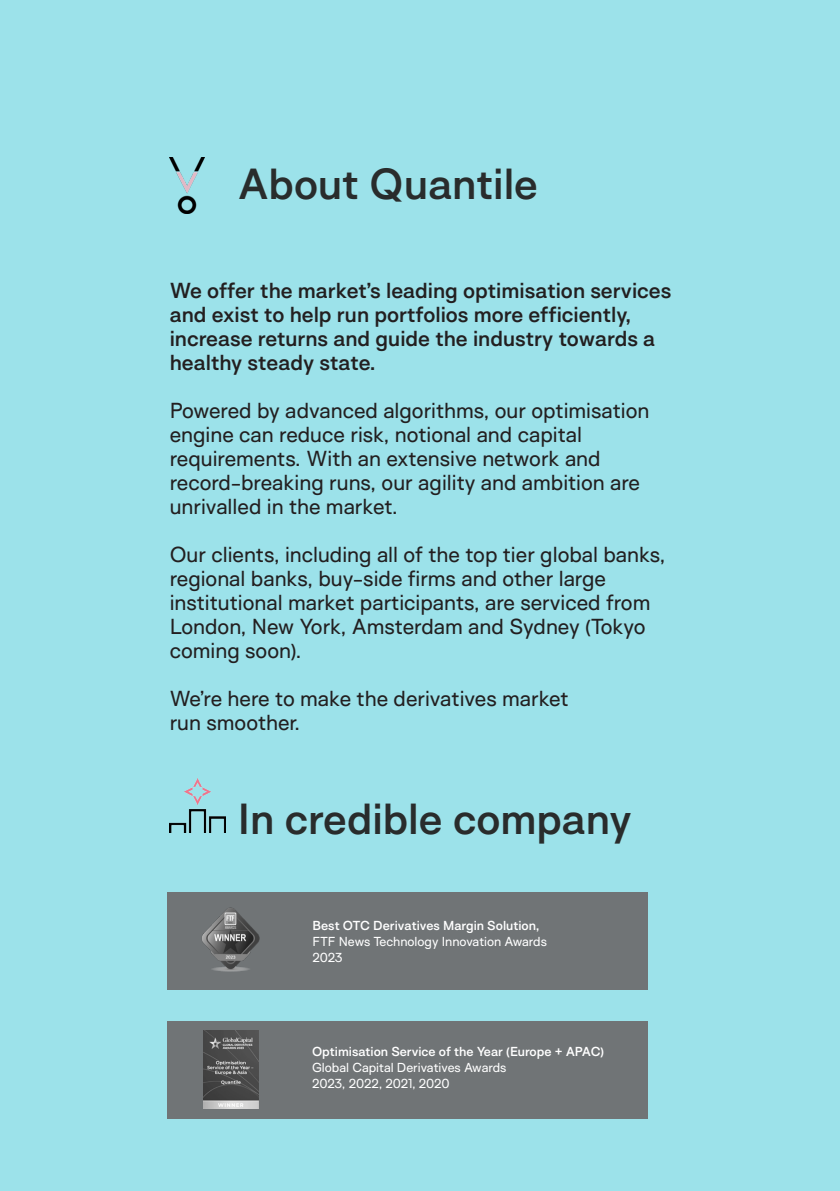
<style>
.page{position:relative;width:840px;height:1191px;background:#fff}
.page>*{position:absolute;margin:0;border:0;box-sizing:border-box;transform-origin:0 0}
.Page_Heading_-_Pink{font:600 40px "Surt Normal";color:#292c2c}
.t1{font:20px/24px "Surt Normal";color:#231f20}
.t2{font:600 20px/24px "Surt Normal";color:#231f20}
.Body_-_Black_-_Left{font:12px/16px "Surt Normal";color:#fff}
.s1{font-weight:600}
</style>
<div class="page">
<div style="left:0;top:0;width:839px;height:1191px;background:#9ce2ea"></div>
<img style="left:169px;top:778px;width:57px;height:54px">
<div style="left:168px;top:1021px;width:479px;height:97px;background:#707476"></div>
<div style="left:168px;top:891px;width:479px;height:98px;background:#707476"></div>
<img style="left:203px;top:1030px;width:56px;height:78px">
<img style="left:202px;top:908px;width:58px;height:63px">
<img style="left:169px;top:157px;width:36px;height:57px">
<p class="Page_Heading_-_Pink" style="left:238px;top:157px;width:301px">About Quantile</p>
<p class="t2" style="left:170px;top:278px;width:503px">We offer the market’s leading optimisation services and exist to help run portfolios more efficiently, increase returns and guide the industry towards a healthy steady state.</p>
<p class="t1" style="left:170px;top:398px;width:481px">Powered by advanced algorithms, our optimisation engine can reduce risk, notional and capital requirements. With an extensive network and record-breaking runs, our agility and ambition are unrivalled in the market.</p>
<p class="t1" style="left:170px;top:542px;width:497px">Our clients, including all of the top tier global banks, regional banks, buy-side firms and other large institutional market participants, are serviced from London, New York, Amsterdam and Sydney (Tokyo coming soon).</p>
<p class="t1" style="left:170px;top:686px;width:400px">We’re here to make the derivatives market run smoother.</p>
<p class="Page_Heading_-_Pink" style="left:238px;top:791px;width:395px">In credible company</p>
<p class="Body_-_Black_-_Left" style="left:312px;top:917px;width:236px"><span class="s1">Best OTC Derivatives Margin Solution,<br></span>FTF News Technology Innovation Awards<br>2023</p>
<p class="Body_-_Black_-_Left" style="left:312px;top:1043px;width:293px"><span class="s1">Optimisation Service of the Year (Europe + APAC)<br></span>Global Capital Derivatives Awards<br>2023, 2022, 2021, 2020</p>
</div>
